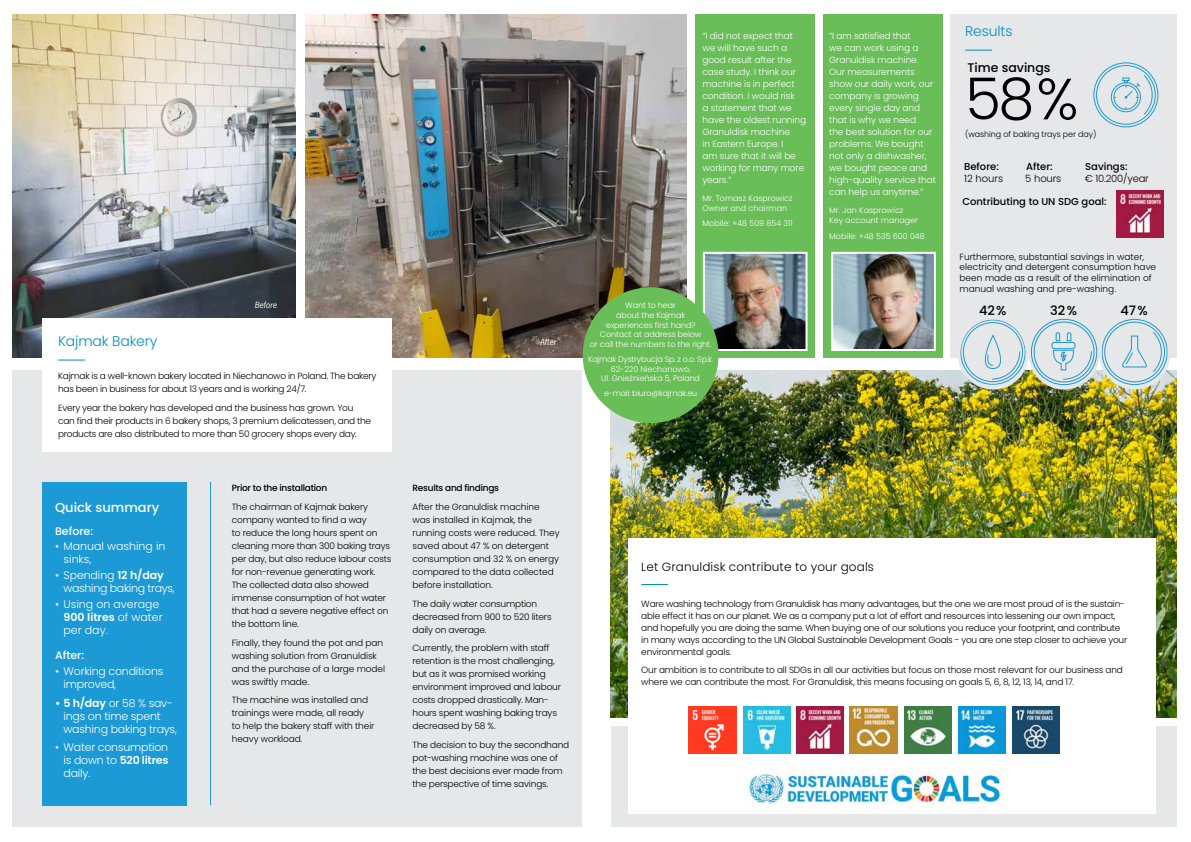
<style>
.page{position:relative;width:1191px;height:842px;background:#fff}
.page>*{position:absolute;margin:0;border:0;box-sizing:border-box;transform-origin:0 0}
.t1{font:300 58px "Poppins";color:#000}
.t2{font:300 14px "Poppins";letter-spacing:-.01em;color:#0090bf}
.t3{font:500 13px "Poppins";color:#fff}
.t4{font:500 13px "Poppins";color:#000}
.t5{font:500 12.5px "Poppins";color:#000}
.t6{font:300 12px "Poppins";letter-spacing:.01em;color:#000}
.t7{font:300 11px/13px "Poppins";letter-spacing:-.02em;color:#fff}
.t8{font:300 11px/13px "Poppins";color:#fff}
.t9{font:500 11px "Poppins";color:#fff}
.t10{font:500 10px "Poppins";color:#000}
.t11{font:300 10px "Poppins";letter-spacing:-.02em;color:#000}
.t12{font:300 9px/13px "Poppins";letter-spacing:-.02em;color:#000}
.t13{font:300 9px/12px "Poppins";letter-spacing:-.01em;color:#fff}
.t14{font:300 9px/10.8px "Poppins";color:#000}
.t15{font:500 9px "Poppins";letter-spacing:-.03em;color:#000}
.t16{font:300 8px/9.6px "Poppins";letter-spacing:-.01em;color:#fff}
.t17{font:300 8px "Poppins";letter-spacing:-.01em;color:#000}
.t18{font:300 8px "Poppins";letter-spacing:-.03em;color:#fff}
.t19{font:italic 8px "News Gothic Std";color:#fff}
.s1{font-weight:600}
</style>
<div class="page">
<img style="left:306px;top:14px;width:380px;height:343px">
<div style="left:950px;top:14px;width:226px;height:343px;background:#e6e7e8"></div>
<img style="left:12px;top:14px;width:284px;height:343px">
<div style="left:12px;top:370px;width:569px;height:456px;background:#e6e7e8"></div>
<div style="left:43px;top:482px;width:144px;height:324px;background:#1c9ad6"></div>
<hr style="left:210px;top:482px;width:1px;height:323px;background:#1c9ad6">
<div style="left:43px;top:318px;width:349px;height:133px;background:#fff"></div>
<svg style="left:58px;top:360px;width:27px;height:1px"></svg>
<div style="left:610px;top:726px;width:566px;height:101px;background:#e6e7e8"></div>
<img style="left:610px;top:370px;width:566px;height:347px">
<div style="left:628px;top:538px;width:527px;height:275px;background:#fff"></div>
<img style="left:849px;top:706px;width:48px;height:47px">
<img style="left:743px;top:706px;width:47px;height:47px">
<img style="left:904px;top:706px;width:47px;height:47px">
<img style="left:958px;top:706px;width:47px;height:47px">
<img style="left:796px;top:706px;width:47px;height:47px">
<img style="left:1012px;top:706px;width:48px;height:47px">
<img style="left:689px;top:706px;width:47px;height:47px">
<img style="left:743px;top:768px;width:263px;height:36px">
<img style="left:1116px;top:191px;width:47px;height:47px">
<svg style="left:965px;top:50px;width:27px;height:1px"></svg>
<svg style="left:957px;top:318px;width:213px;height:72px"></svg>
<div style="left:1093px;top:62px;width:65px;height:65px;border:1px solid #1c9ad6;border-radius:50%"></div>
<div style="left:1096px;top:65px;width:59px;height:60px;border:1px solid #1c9ad6;border-radius:50%"></div>
<svg style="left:1110px;top:74px;width:44px;height:41px"></svg>
<svg style="left:641px;top:584px;width:27px;height:1px"></svg>
<div style="left:695px;top:14px;width:120px;height:343px;background:#69be58"></div>
<img style="left:706px;top:255px;width:98px;height:93px">
<div style="left:703px;top:252px;width:104px;height:99px;border:2px solid #fff"></div>
<div style="left:823px;top:14px;width:119px;height:343px;background:#69be58"></div>
<img style="left:834px;top:255px;width:98px;height:93px">
<div style="left:831px;top:252px;width:104px;height:99px;border:2px solid #fff"></div>
<div style="left:583px;top:287px;width:135px;height:136px;background:#69be58;border-radius:50%"></div>
<p class="t19" style="left:255px;top:300px;width:24px">Before</p>
<h2 class="t2" style="left:58px;top:333px;width:101px">Kajmak Bakery</h2>
<p class="t12" style="left:58px;top:370px;width:320px">Kajmak is a well-known bakery located in Niechanowo in Poland. The bakery has been in business for about 13 years and is working 24/7.</p>
<p class="t12" style="left:58px;top:401px;width:314px">Every year the bakery has developed and the business has grown. You can find their products in 6 bakery shops, 3 premium delicatessen, and the products are also distributed to more than 50 grocery shops every day.</p>
<h3 class="t3" style="left:55px;top:500px;width:106px">Quick summary</h3>
<p class="t9" style="left:55px;top:524px;width:40px">Before:</p>
<p class="t8" style="left:64px;top:540px;width:103px;text-indent:-9px">• Manual washing in sinks,</p>
<p class="t7" style="left:64px;top:569px;width:113px;text-indent:-9px">• Spending <span class="s1">12 h/day </span>washing baking trays,</p>
<p class="t8" style="left:64px;top:598px;width:101px;text-indent:-9px">• Using on average<br><span class="s1">900 litres</span> of water per day.</p>
<p class="t9" style="left:55px;top:649px;width:31px">After:</p>
<p class="t7" style="left:64px;top:665px;width:101px;text-indent:-9px">• Working conditions improved,</p>
<p class="t7" style="left:64px;top:696px;width:115px;text-indent:-9px"><span class="s1">• 5 h/day</span> or 58 % sav&shy;ings on time spent washing baking trays,</p>
<p class="t7" style="left:64px;top:741px;width:106px;text-align:justify;text-indent:-9px">• Water consumption is down to <span class="s1">520 litres </span>daily.</p>
<p class="t15" style="left:232px;top:483px;width:97px">Prior to the installation</p>
<p class="t12" style="left:232px;top:500px;width:161px">The chairman of Kajmak bakery company wanted to find a way<br>to reduce the long hours spent on cleaning more than 300 baking trays per day, but also reduce labour costs for non-revenue generating work.<br>The collected data also showed immense consumption of hot water that had a severe negative effect on the bottom line.</p>
<p class="t12" style="left:232px;top:636px;width:155px">Finally, they found the pot and pan washing solution from Granuldisk and the purchase of a large model was swiftly made.</p>
<p class="t12" style="left:232px;top:694px;width:144px">The machine was installed and trainings were made, all ready to help the bakery staff with their heavy workload.</p>
<p class="t19" style="left:540px;top:337px;width:18px">After</p>
<p class="t13" style="left:702px;top:30px;width:105px">“I did not expect that we will have such a good result after the case study. I think our machine is in perfect condition. I would risk<br>a statement that we have the oldest running<br>Granuldisk machine<br>in Eastern Europe. I<br>am sure that it will be working for many more years.“</p>
<p class="t16" style="left:702px;top:194px;width:92px">Mr. Tomasz Kasprowicz<br>Owner and chairman</p>
<p class="t16" style="left:702px;top:219px;width:92px">Mobile: +48 509 854 311</p>
<p class="t13" style="left:829px;top:30px;width:108px">“I am satisfied that<br>we can work using a<br>Granuldisk machine.<br>Our measurements show our daily work, our company is growing every single day and that is why we need<br>the best solution for our problems. We bought not only a dishwasher, we bought peace and high-quality service that can help us anytime.“</p>
<p class="t16" style="left:829px;top:206px;width:90px;line-height:10px">Mr. Jan Kasprowicz<br>Key account manager</p>
<p class="t16" style="left:829px;top:232px;width:97px">Mobile: +48 535 600 048</p>
<p class="t16" style="left:590px;top:301px;width:123px;text-align:center">Want to hear<br>about the Kajmak<br>experiences first hand?<br>Contact at address below<br>or call the numbers to the right.</p>
<p class="t16" style="left:588px;top:354px;width:127px;text-align:center">Kajmak Dystrybucja Sp. z o.o. Sp.k.<br>62-220 Niechanowo,<br>Ul. Gnieźnieńska 5, Poland</p>
<p class="t18" style="left:604px;top:388px;width:95px">e-mail: biuro@kajmak.eu</p>
<h2 class="t2" style="left:965px;top:23px;width:49px">Results</h2>
<h3 class="t5" style="left:967px;top:60px;width:85px">Time savings</h3>
<h1 class="t1" style="left:965px;top:65px;width:115px">58%</h1>
<p class="t17" style="left:965px;top:130px;width:133px">(washing of baking trays per day)</p>
<p class="t10" style="left:964px;top:161px;width:36px">Before:</p>
<p class="t10" style="left:1026px;top:161px;width:28px">After:</p>
<p class="t10" style="left:1085px;top:161px;width:44px">Savings:</p>
<p class="t11" style="left:964px;top:173px;width:41px">12 hours</p>
<p class="t11" style="left:1025px;top:173px;width:37px">5 hours</p>
<p class="t11" style="left:1085px;top:173px;width:65px">€ 10.200/year</p>
<p class="t10" style="left:962px;top:196px;width:146px">Contributing to UN SDG goal:</p>
<p class="t14" style="left:959px;top:251px;width:198px">Furthermore, substantial savings in water, electricity and detergent consumption have been made as a result of the elimination of manual washing and pre-washing.</p>
<h3 class="t4" style="left:979px;top:303px;width:29px">42%</h3>
<h3 class="t4" style="left:1050px;top:303px;width:28px">32%</h3>
<h3 class="t4" style="left:1120px;top:303px;width:29px">47%</h3>
<p class="t15" style="left:412px;top:483px;width:88px">Results and findings</p>
<p class="t12" style="left:412px;top:500px;width:149px">After the Granuldisk machine was installed in Kajmak, the running costs were reduced. They saved about 47 % on detergent consumption and 32 % on energy compared to the data collected before installation.</p>
<p class="t12" style="left:412px;top:597px;width:141px">The daily water consumption decreased from 900 to 520 liters daily on average.</p>
<p class="t12" style="left:412px;top:642px;width:150px">Currently, the problem with staff retention is the most challenging, but as it was promised working environment improved and labour costs dropped drastically. Man&shy;hours spent washing baking trays decreased by 58 %.</p>
<p class="t12" style="left:412px;top:738px;width:158px">The decision to buy the secondhand pot-washing machine was one of the best decisions ever made from the perspective of time savings.</p>
<h3 class="t6" style="left:641px;top:560px;width:234px">Let Granuldisk contribute to your goals</h3>
<p class="t12" style="left:641px;top:598px;width:487px;line-height:12px">Ware washing technology from Granuldisk has many advantages, but the one we are most proud of is the sustain&shy;able effect it has on our planet. We as a company put a lot of effort and resources into lessening our own impact, and hopefully you are doing the same. When buying one of our solutions you reduce your footprint, and contribute in many ways according to the UN Global Sustainable Development Goals - you are one step closer to achieve your environmental goals.</p>
<p class="t12" style="left:641px;top:663px;width:483px;line-height:12px">Our ambition is to contribute to all SDGs in all our activities but focus on those most relevant for our business and where we can contribute the most. For Granuldisk, this means focusing on goals 5, 6, 8, 12, 13, 14, and 17.</p>
</div>
